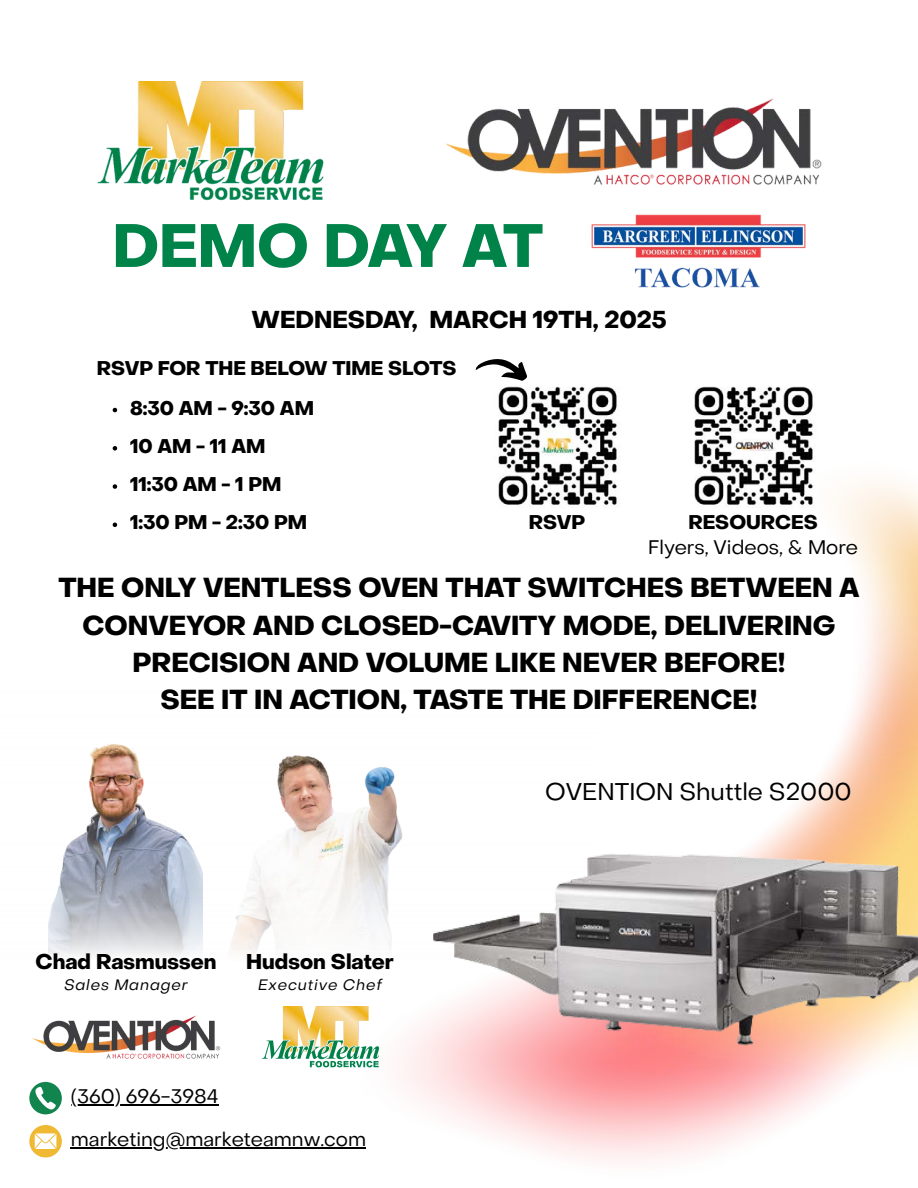
<style>
.page{position:relative;width:918px;height:1188px;background:#fff}
.page>*{position:absolute;margin:0;border:0;box-sizing:border-box;transform-origin:0 0}
.t1{font:700 60px "Object Sans";letter-spacing:-.02em;color:#008348}
.t2{font:700 27px/37.2px "Object Sans";color:#000;text-align:center}
.t3{font:700 24px "Object Sans";color:#000}
.t4{font:24px "Object Sans";color:#000}
.t5{font:700 21px "Object Sans";color:#000}
.t6{font:700 19.5px "Object Sans";color:#000}
.t7{font:19.5px "Object Sans";color:#000}
.t8{font:italic 15px "Object Sans";letter-spacing:.06em;color:#000}
</style>
<div class="page">
<img style="left:48px;top:744px;width:283px;height:212px">
<img style="left:331px;top:480px;width:587px;height:681px">
<img style="left:261px;top:1006px;width:118px;height:63px">
<img style="left:445px;top:98px;width:377px;height:87px">
<img style="left:97px;top:82px;width:227px;height:119px">
<img style="left:397px;top:817px;width:521px;height:251px">
<img style="left:32px;top:1015px;width:189px;height:44px">
<img style="left:591px;top:214px;width:214px;height:44px">
<img style="left:634px;top:267px;width:126px;height:21px">
<img style="left:494px;top:386px;width:127px;height:123px">
<svg style="left:29px;top:1082px;width:33px;height:32px"></svg>
<hr style="left:71px;top:1104px;width:148px;height:1px;background:#000">
<svg style="left:29px;top:1125px;width:33px;height:32px"></svg>
<hr style="left:71px;top:1147px;width:295px;height:2px;background:#000">
<svg style="left:475px;top:359px;width:52px;height:22px"></svg>
<img style="left:690px;top:386px;width:127px;height:123px">
<svg style="left:113px;top:408px;width:4px;height:4px"></svg>
<svg style="left:113px;top:446px;width:4px;height:5px"></svg>
<svg style="left:113px;top:484px;width:4px;height:5px"></svg>
<svg style="left:113px;top:523px;width:4px;height:4px"></svg>
<p class="t1" style="left:113px;top:222px;width:432px">DEMO DAY AT</p>
<p class="t3" style="left:252px;top:310px;width:416px">WEDNESDAY, MARCH 19TH, 2025</p>
<p class="t6" style="left:97px;top:360px;width:361px">RSVP FOR THE BELOW TIME SLOTS</p>
<p class="t6" style="left:130px;top:400px;width:185px">8:30 AM - 9:30 AM</p>
<p class="t6" style="left:130px;top:438px;width:137px">10 AM - 11 AM</p>
<p class="t6" style="left:130px;top:477px;width:153px">11:30 AM - 1 PM</p>
<p class="t6" style="left:130px;top:515px;width:179px">1:30 PM - 2:30 PM</p>
<h5 class="t6" style="left:529px;top:514px;width:58px">RSVP</h5>
<h5 class="t6" style="left:688px;top:514px;width:131px">RESOURCES</h5>
<p class="t7" style="left:648px;top:539px;width:211px">Flyers, Videos, &amp; More</p>
<p class="t2" style="left:58px;top:572px;width:803px">THE ONLY VENTLESS OVEN THAT SWITCHES BETWEEN A CONVEYOR AND CLOSED-CAVITY MODE, DELIVERING PRECISION AND VOLUME LIKE NEVER BEFORE!<br>SEE IT IN ACTION, TASTE THE DIFFERENCE!</p>
<p class="t5" style="left:35px;top:954px;width:182px">Chad Rasmussen</p>
<h3 class="t8" style="left:64px;top:979px;width:125px">Sales Manager</h3>
<p class="t5" style="left:246px;top:954px;width:149px">Hudson Slater</p>
<p class="t8" style="left:258px;top:979px;width:125px">Executive Chef</p>
<p class="t7" style="left:71px;top:1089px;width:149px">(360) 696-3984</p>
<h1 class="t7" style="left:71px;top:1132px;width:297px">marketing@marketeamnw.com</h1>
<h5 class="t4" style="left:545px;top:783px;width:308px">OVENTION Shuttle S2000</h5>
</div>
